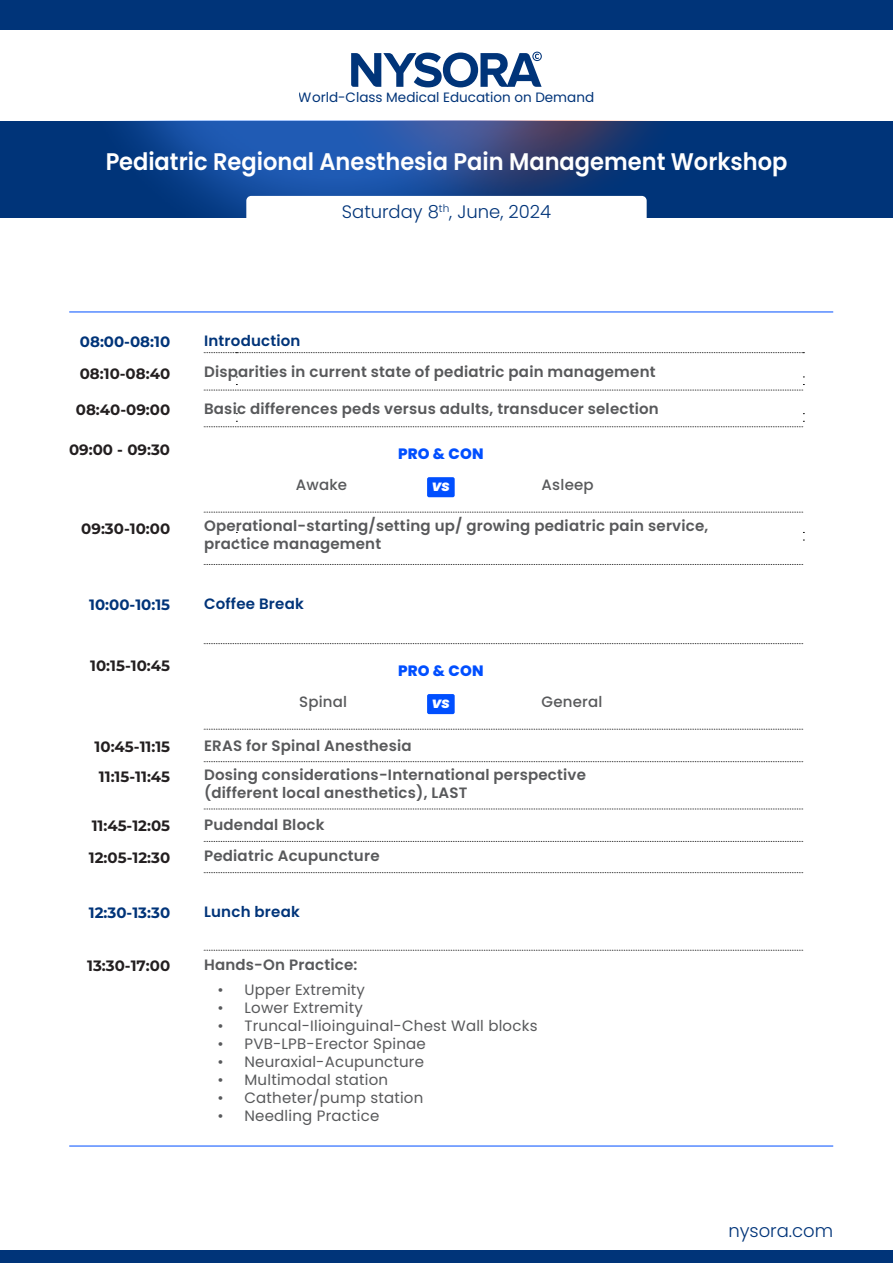
<style>
.page{position:relative;width:893px;height:1263px;background:#fff}
.page>*{position:absolute;margin:0;border:0;box-sizing:border-box;transform-origin:0 0}
.t1{font:600 24px "Poppins";color:#fff;scale:.94 1}
.t2{font:300 18px "Poppins";color:#003479}
.t3{font:600 15px/18px "Poppins";letter-spacing:.015em;color:#58595b}
.t4{font:15px "Poppins";letter-spacing:.015em;color:#58595b}
.t5{font:700 15px "Montserrat";color:#231f20}
.t6{font:700 15px "Montserrat";color:#003479}
.t7{font:600 15px "Poppins";letter-spacing:.015em;color:#003479}
.t8{font:500 15px "Poppins";letter-spacing:.015em;color:#58595b}
.t9{font:800 15px "Poppins";letter-spacing:.015em;color:#004fff}
.t10{font:italic 800 15px "Poppins";color:#fff}
.t11{font:13.5px "Poppins";color:#003479}
</style>
<div class="page">
<hr style="left:69px;top:312px;width:764px;height:1px;background:#004fff">
<hr style="left:69px;top:1146px;width:764px;height:1px;background:#004fff">
<svg style="left:204px;top:352px;width:600px;height:1px"></svg>
<svg style="left:204px;top:384px;width:600px;height:7px"></svg>
<svg style="left:204px;top:421px;width:600px;height:6px"></svg>
<svg style="left:204px;top:512px;width:599px;height:1px"></svg>
<svg style="left:204px;top:761px;width:599px;height:1px"></svg>
<svg style="left:204px;top:809px;width:599px;height:1px"></svg>
<svg style="left:204px;top:841px;width:599px;height:1px"></svg>
<svg style="left:204px;top:872px;width:599px;height:1px"></svg>
<svg style="left:204px;top:950px;width:599px;height:1px"></svg>
<svg style="left:204px;top:729px;width:599px;height:1px"></svg>
<svg style="left:204px;top:564px;width:599px;height:1px"></svg>
<div style="left:0;top:1251px;width:893px;height:12px;background:#003479"></div>
<div style="left:0;top:121px;width:893px;height:97px;background:#003479"></div>
<div style="left:0;top:0;width:893px;height:30px;background:#003479"></div>
<svg style="left:351px;top:52px;width:191px;height:35px"></svg>
<img style="left:616px;top:121px;width:37px;height:75px">
<img style="left:123px;top:121px;width:493px;height:97px">
<div style="left:246px;top:196px;width:401px;height:22px;background:#fff"></div>
<div style="left:427px;top:477px;width:28px;height:20px;background:#004fff;border-radius:2px"></div>
<svg style="left:204px;top:643px;width:599px;height:1px"></svg>
<div style="left:427px;top:694px;width:28px;height:20px;background:#004fff;border-radius:2px"></div>
<p class="t11" style="left:299px;top:90px;width:297px">World-Class Medical Education on Demand</p>
<h1 class="t1" style="left:105px;top:148px;width:727px">Pediatric Regional Anesthesia Pain Management Workshop</h1>
<p class="t2" style="left:342px;top:201px;width:211px">Saturday 8<sup>th</sup>, June, 2024</p>
<p class="t6" style="left:80px;top:330px;width:92px">08:00-08:10</p>
<p class="t7" style="left:204px;top:332px;width:98px">Introduction</p>
<p class="t5" style="left:80px;top:362px;width:92px">08:10-08:40</p>
<p class="t3" style="left:204px;top:363px;width:453px">Disparities in current state of pediatric pain management</p>
<p class="t5" style="left:76px;top:399px;width:96px">08:40-09:00</p>
<p class="t3" style="left:204px;top:400px;width:456px">Basic differences peds versus adults, transducer selection</p>
<p class="t5" style="left:69px;top:438px;width:103px">09:00 - 09:30</p>
<p class="t9" style="left:398px;top:445px;width:87px">PRO &amp; CON</p>
<p class="t8" style="left:296px;top:476px;width:53px">Awake</p>
<p class="t10" style="left:432px;top:477px;width:20px">vs</p>
<p class="t8" style="left:542px;top:476px;width:54px">Asleep</p>
<p class="t5" style="left:81px;top:518px;width:90px">09:30-10:00</p>
<p class="t3" style="left:204px;top:517px;width:506px">Operational-starting/setting up/ growing pediatric pain service, practice management</p>
<p class="t6" style="left:89px;top:594px;width:82px">10:00-10:15</p>
<p class="t7" style="left:204px;top:595px;width:101px">Coffee Break</p>
<p class="t5" style="left:90px;top:655px;width:81px">10:15-10:45</p>
<p class="t9" style="left:398px;top:662px;width:87px">PRO &amp; CON</p>
<p class="t8" style="left:299px;top:693px;width:50px">Spinal</p>
<p class="t10" style="left:432px;top:694px;width:20px">vs</p>
<p class="t8" style="left:542px;top:693px;width:62px">General</p>
<p class="t5" style="left:95px;top:736px;width:77px">10:45-11:15</p>
<p class="t3" style="left:204px;top:736px;width:209px">ERAS for Spinal Anesthesia</p>
<p class="t5" style="left:99px;top:766px;width:73px">11:15-11:45</p>
<p class="t3" style="left:204px;top:766px;width:383px">Dosing considerations-International perspective (different local anesthetics), LAST</p>
<p class="t5" style="left:92px;top:815px;width:80px">11:45-12:05</p>
<p class="t3" style="left:204px;top:816px;width:122px">Pudendal Block</p>
<p class="t5" style="left:89px;top:846px;width:83px">12:05-12:30</p>
<p class="t3" style="left:204px;top:847px;width:177px">Pediatric Acupuncture</p>
<p class="t6" style="left:89px;top:902px;width:83px">12:30-13:30</p>
<p class="t7" style="left:204px;top:903px;width:97px">Lunch break</p>
<p class="t5" style="left:87px;top:955px;width:85px">13:30-17:00</p>
<p class="t3" style="left:204px;top:956px;width:155px">Hands-On Practice:</p>
<p class="t4" style="left:217px;top:981px;width:149px">• Upper Extremity</p>
<p class="t4" style="left:217px;top:999px;width:147px">• Lower Extremity</p>
<p class="t4" style="left:217px;top:1017px;width:321px">• Truncal-Ilioinguinal-Chest Wall blocks</p>
<p class="t4" style="left:217px;top:1035px;width:210px">• PVB-LPB-Erector Spinae</p>
<p class="t4" style="left:217px;top:1053px;width:208px">• Neuraxial-Acupuncture</p>
<p class="t4" style="left:217px;top:1071px;width:172px">• Multimodal station</p>
<p class="t4" style="left:217px;top:1089px;width:207px">• Catheter/pump station</p>
<p class="t4" style="left:217px;top:1107px;width:163px">• Needling Practice</p>
<p class="t2" style="left:728px;top:1220px;width:106px">nysora.com</p>
</div>
